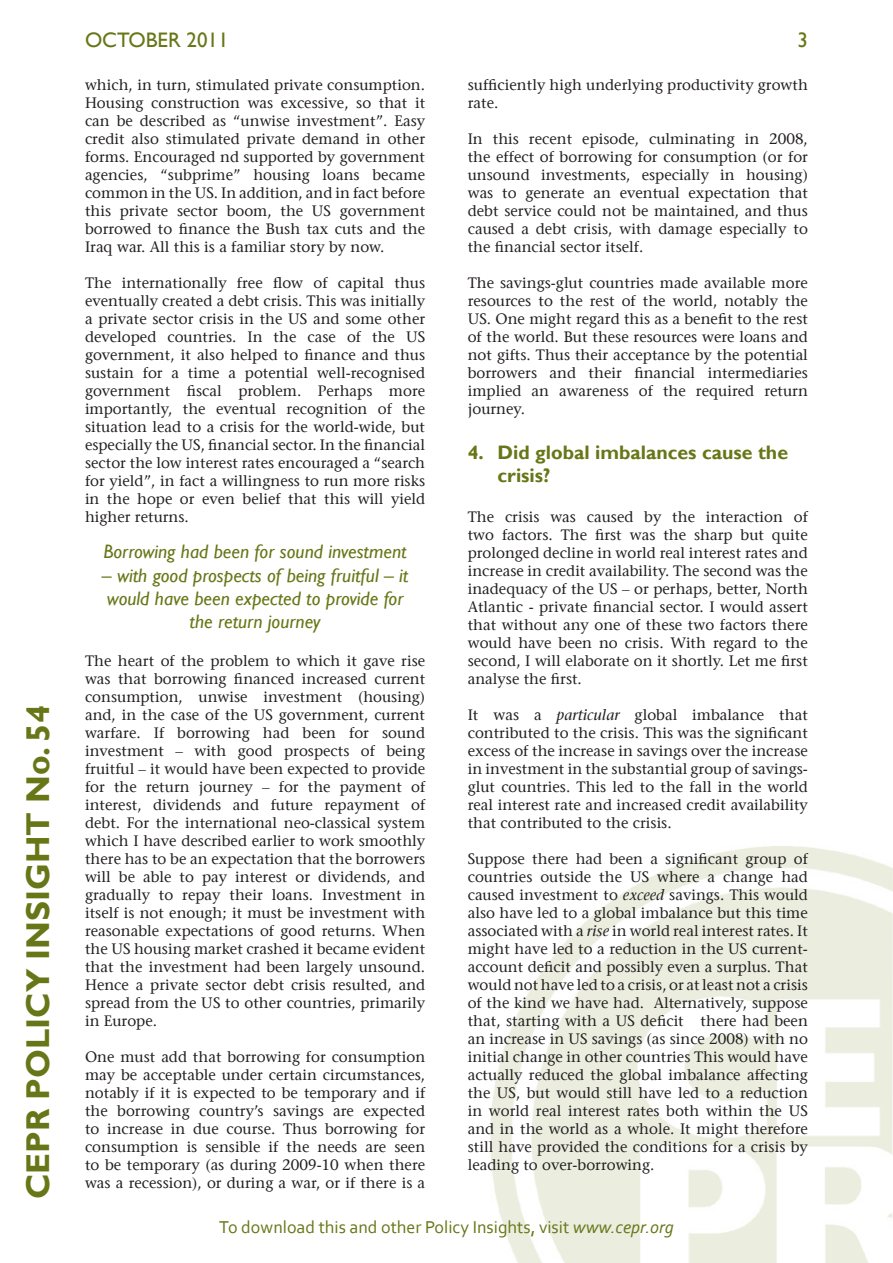
<style>
.page{position:relative;width:893px;height:1263px;background:#fff}
.page>*{position:absolute;margin:0;border:0;box-sizing:border-box;transform-origin:0 0}
.t1{font:700 33px "Gill Sans";color:#677717}
.t2{font:21px "Gill Sans";color:#677717}
.t3{font:italic 19.5px/23.4px "Gill Sans";color:#677717;text-align:center}
.t4{font:700 19.5px/23.4px "Gill Sans";color:#677717}
.t5{font:18px "Corbel";color:#677717}
.t6{font:15px/18px "Stone Serif";color:#231f20;text-align:justify}
.s1{font-style:italic}
</style>
<div class="page">
<img style="left:490px;top:846px;width:403px;height:417px">
<h1 class="t1" style="left:18px;top:1199px;width:496px;rotate:-90deg">CEPR POLICY INSIGHT No. 54</h1>
<h2 class="t2" style="left:85px;top:28px;width:145px">OCTOBER 2011</h2>
<h2 class="t2" style="left:797px;top:28px;width:12px">3</h2>
<p class="t6" style="left:85px;top:76px;width:342px">which, in turn, stimulated private consumption.<br>Housing construction was excessive, so that it can be described as “unwise investment”. Easy credit also stimulated private demand in other forms. Encouraged nd supported by government agencies, “subprime” housing loans became common in the US. In addition, and in fact before this private sector boom, the US government borrowed to finance the Bush tax cuts and the Iraq war. All this is a familiar story by now.</p>
<p class="t6" style="left:85px;top:274px;width:342px">The internationally free flow of capital thus eventually created a debt crisis. This was initially a private sector crisis in the US and some other developed countries. In the case of the US government, it also helped to finance and thus sustain for a time a potential well-recognised government fiscal problem. Perhaps more importantly, the eventual recognition of the situation lead to a crisis for the world-wide, but especially the US, financial sector. In the financial sector the low interest rates encouraged a “search for yield”, in fact a willingness to run more risks in the hope or even belief that this will yield higher returns.</p>
<h3 class="t3" style="left:104px;top:540px;width:305px">Borrowing had been for sound investment</h3>
<h3 class="t3" style="left:102px;top:564px;width:308px">– with good prospects of being fruitful – it would have been expected to provide for the return journey</h3>
<p class="t6" style="left:85px;top:652px;width:342px">The heart of the problem to which it gave rise was that borrowing financed increased current consumption, unwise investment (housing) and, in the case of the US government, current warfare. If borrowing had been for sound investment – with good prospects of being fruitful – it would have been expected to provide for the return journey – for the payment of interest, dividends and future repayment of debt. For the international neo-classical system which I have described earlier to work smoothly there has to be an expectation that the borrowers will be able to pay interest or dividends, and gradually to repay their loans. Investment in itself is not enough; it must be investment with reasonable expectations of good returns. When the US housing market crashed it became evident that the investment had been largely unsound.<br>Hence a private sector debt crisis resulted, and spread from the US to other countries, primarily in Europe.</p>
<p class="t6" style="left:85px;top:1048px;width:342px">One must add that borrowing for consumption may be acceptable under certain circumstances, notably if it is expected to be temporary and if the borrowing country’s savings are expected to increase in due course. Thus borrowing for consumption is sensible if the needs are seen to be temporary (as during 2009-10 when there was a recession), or during a war, or if there is a</p>
<p class="t6" style="left:468px;top:76px;width:342px">sufficiently high underlying productivity growth rate.</p>
<p class="t6" style="left:468px;top:130px;width:342px">In this recent episode, culminating in 2008, the effect of borrowing for consumption (or for unsound investments, especially in housing) was to generate an eventual expectation that debt service could not be maintained, and thus caused a debt crisis, with damage especially to the financial sector itself.</p>
<p class="t6" style="left:468px;top:274px;width:342px">The savings-glut countries made available more resources to the rest of the world, notably the US. One might regard this as a benefit to the rest of the world. But these resources were loans and not gifts. Thus their acceptance by the potential borrowers and their financial intermediaries implied an awareness of the required return journey.</p>
<h3 class="t4" style="left:497px;top:441px;width:292px;text-indent:-30px">4. Did global imbalances cause the crisis?</h3>
<p class="t6" style="left:468px;top:508px;width:342px">The crisis was caused by the interaction of two factors. The first was the sharp but quite prolonged decline in world real interest rates and increase in credit availability. The second was the inadequacy of the US – or perhaps, better, North Atlantic - private financial sector. I would assert that without any one of these two factors there would have been no crisis. With regard to the second, I will elaborate on it shortly. Let me first analyse the first.</p>
<p class="t6" style="left:468px;top:706px;width:342px">It was a <span class="s1">particular</span> global imbalance that contributed to the crisis. This was the significant excess of the increase in savings over the increase in investment in the substantial group of savings&shy;glut countries. This led to the fall in the world real interest rate and increased credit availability that contributed to the crisis.</p>
<p class="t6" style="left:468px;top:850px;width:342px">Suppose there had been a significant group of countries outside the US where a change had caused investment to <span class="s1">exceed</span> savings. This would also have led to a global imbalance but this time associated with a <span class="s1">rise</span> in world real interest rates. It might have led to a reduction in the US current&shy;account deficit and possibly even a surplus. That would not have led to a crisis, or at least not a crisis of the kind we have had. Alternatively, suppose that, starting with a US deficit there had been an increase in US savings (as since 2008) with no initial change in other countries This would have actually reduced the global imbalance affecting the US, but would still have led to a reduction in world real interest rates both within the US and in the world as a whole. It might therefore still have provided the conditions for a crisis by leading to over-borrowing.</p>
<p class="t5" style="left:219px;top:1216px;width:456px">To download this and other Policy Insights, visit <span class="s1">www.cepr.org</span></p>
</div>
